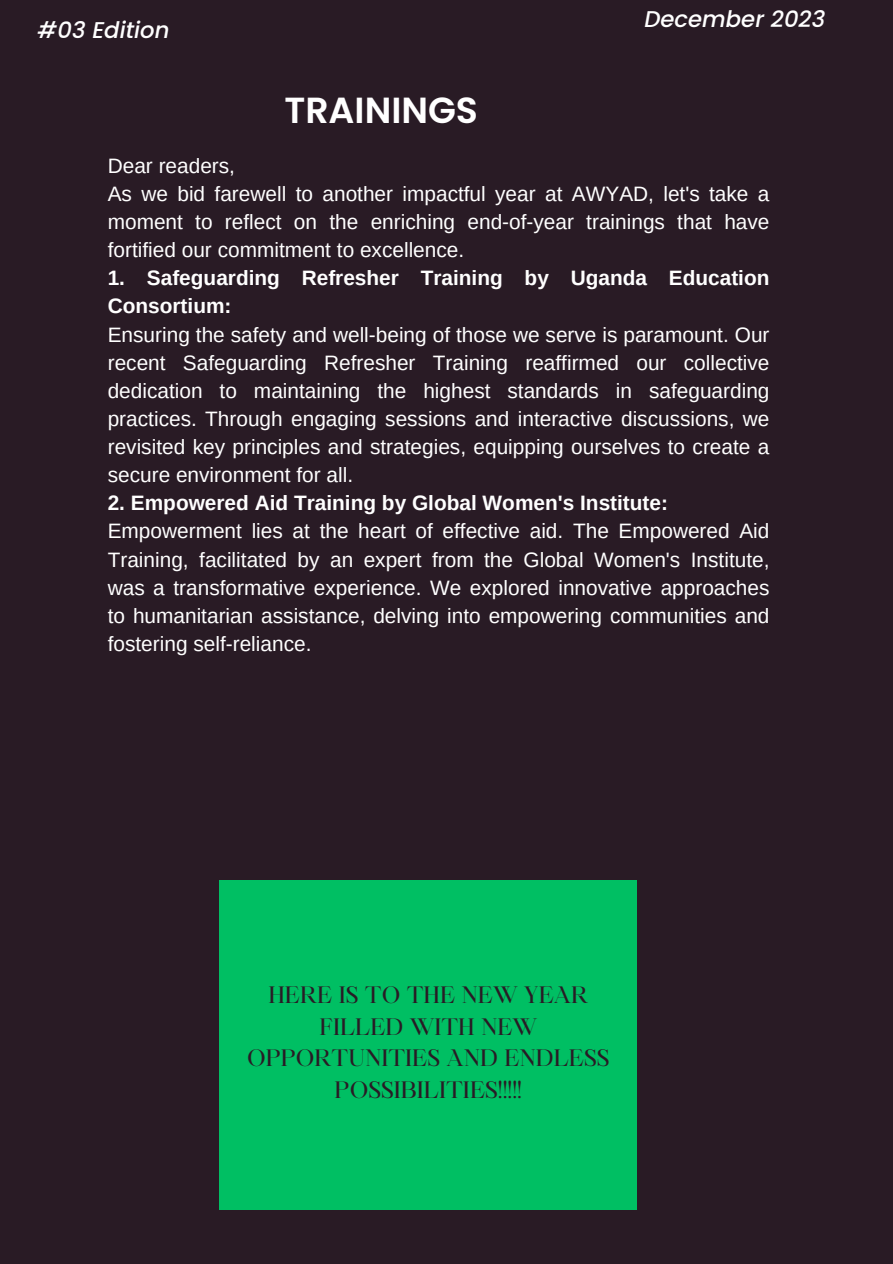
<style>
.page{position:relative;width:893px;height:1264px;background:#fff}
.page>*{position:absolute;margin:0;border:0;box-sizing:border-box;transform-origin:0 0}
.t1{font:600 36.3px "Poppins";color:#fff}
.t2{font:22.8px/31.5px "Maharlika";color:#291b25;text-align:center}
.t3{font:italic 500 22.8px "Poppins";color:#fff}
.t4{font:20.85px/28.2px "Arimo";color:#fff;text-align:justify}
.t5{font:700 20.85px/28.2px "Arimo";color:#fff}
</style>
<div class="page">
<div style="left:0;top:0;width:892px;height:1263px;background:#291b25"></div>
<div style="left:219px;top:880px;width:418px;height:329px;background:#00bf63"></div>
<h3 class="t3" style="left:38px;top:14px;width:133px">#03 Edition</h3>
<h3 class="t1" style="left:284px;top:85px;width:195px">TRAININGS</h3>
<p class="t3" style="left:644px;top:3px;width:182px">December 2023</p>
<h1 class="t4" style="left:108px;top:151px;width:129px">Dear readers,</h1>
<p class="t4" style="left:108px;top:179px;width:663px">As we bid farewell to another impactful year at AWYAD, let's take a moment to reflect on the enriching end-of-year trainings that have fortified our commitment to excellence.</p>
<p class="t5" style="left:108px;top:264px;width:663px">1. Safeguarding Refresher Training by Uganda Education<br>Consortium:</p>
<p class="t4" style="left:108px;top:320px;width:663px">Ensuring the safety and well-being of those we serve is paramount. Our recent Safeguarding Refresher Training reaffirmed our collective dedication to maintaining the highest standards in safeguarding practices. Through engaging sessions and interactive discussions, we revisited key principles and strategies, equipping ourselves to create a secure environment for all.</p>
<p class="t5" style="left:108px;top:489px;width:562px">2. Empowered Aid Training by Global Women's Institute:</p>
<p class="t4" style="left:108px;top:517px;width:663px">Empowerment lies at the heart of effective aid. The Empowered Aid Training, facilitated by an expert from the Global Women's Institute, was a transformative experience. We explored innovative approaches to humanitarian assistance, delving into empowering communities and fostering self-reliance.</p>
<p class="t2" style="left:247px;top:981px;width:364px">HERE IS TO THE NEW YEAR<br>FILLED WITH NEW<br>OPPORTUNITIES AND ENDLESS<br>POSSIBILITIES!!!!!</p>
</div>
